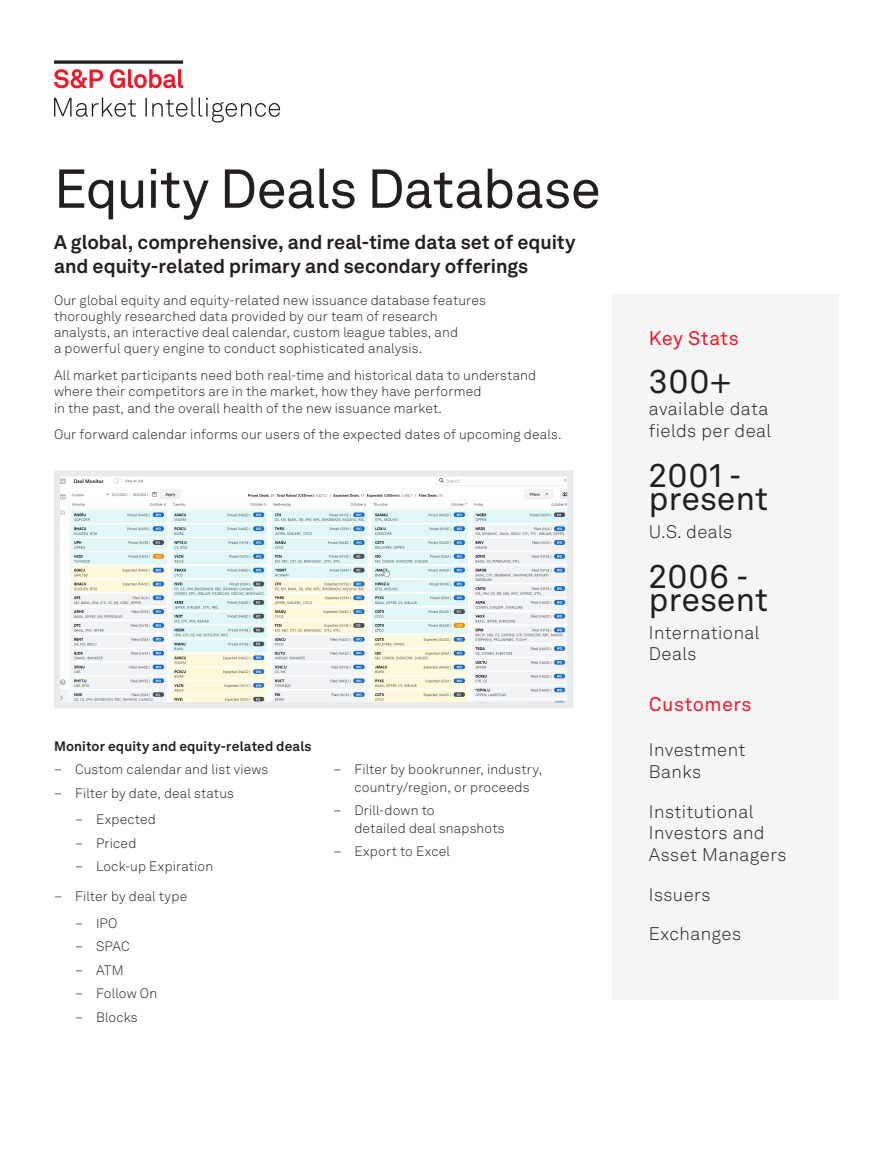
<style>
.page{position:relative;width:893px;height:1170px;background:#fff}
.page>*{position:absolute;margin:0;border:0;box-sizing:border-box;transform-origin:0 0}
.Heading_1_-_Level_2{font:54px "Akkurat LL";letter-spacing:-.02em;color:#231f20}
.Numbers_1_-_Level_1{font:33px "Akkurat LL";color:#231f20}
.Subheading_Level_1{font:700 19.5px/23.4px "Akkurat LL";color:#231f20}
.Sidebar_Heads_-_Leve{font:19.5px "Akkurat LL";letter-spacing:.025em;color:#ee1b2d}
.Sidebar_List_-_Level{font:300 18px/21.6px "Akkurat LL";letter-spacing:.025em;color:#231f20}
.Sidebar_Heads_-_Leve-2{font:300 18px/21.6px "Akkurat LL";letter-spacing:.025em;color:#231f20}
.Body_copy_1_-_9_Auto{font:300 13.5px/16.2px "Akkurat LL";letter-spacing:.01em;color:#231f20}
.Subheading_Level_3{font:700 13.5px "Akkurat LL";letter-spacing:.01em;color:#231f20}
</style>
<div class="page">
<div style="left:613px;top:294px;width:226px;height:706px;background:#f5f5f6"></div>
<svg style="left:54px;top:97px;width:226px;height:25px"></svg>
<svg style="left:54px;top:60px;width:129px;height:29px"></svg>
<img style="left:61px;top:477px;width:505px;height:224px">
<div style="left:54px;top:470px;width:519px;height:238px;border:6px solid #e9eaeb"></div>
<p class="Heading_1_-_Level_2" style="left:54px;top:149px;width:549px">Equity Deals Database</p>
<p class="Subheading_Level_1" style="left:54px;top:229px;width:523px">A global, comprehensive, and real-time data set of equity and equity-related primary and secondary offerings</p>
<p class="Body_copy_1_-_9_Auto" style="left:54px;top:291px;width:433px">Our global equity and equity-related new issuance database features thoroughly researched data provided by our team of research analysts, an interactive deal calendar, custom league tables, and<br>a powerful query engine to conduct sophisticated analysis.</p>
<p class="Body_copy_1_-_9_Auto" style="left:54px;top:367px;width:484px">All market participants need both real-time and historical data to understand where their competitors are in the market, how they have performed<br>in the past, and the overall health of the new issuance market.</p>
<p class="Body_copy_1_-_9_Auto" style="left:54px;top:426px;width:509px">Our forward calendar informs our users of the expected dates of upcoming deals.</p>
<p class="Subheading_Level_3" style="left:54px;top:735px;width:259px">Monitor equity and equity-related deals</p>
<p class="Body_copy_1_-_9_Auto" style="left:54px;top:761px;width:216px">– Custom calendar and list views</p>
<p class="Body_copy_1_-_9_Auto" style="left:54px;top:784px;width:181px">– Filter by date, deal status</p>
<p class="Body_copy_1_-_9_Auto" style="left:75px;top:811px;width:82px">– Expected</p>
<p class="Body_copy_1_-_9_Auto" style="left:75px;top:834px;width:63px">– Priced</p>
<p class="Body_copy_1_-_9_Auto" style="left:75px;top:858px;width:140px">– Lock-up Expiration</p>
<p class="Body_copy_1_-_9_Auto" style="left:54px;top:887px;width:135px">– Filter by deal type</p>
<p class="Body_copy_1_-_9_Auto" style="left:75px;top:914px;width:44px">– IPO</p>
<p class="Body_copy_1_-_9_Auto" style="left:75px;top:937px;width:56px">– SPAC</p>
<p class="Body_copy_1_-_9_Auto" style="left:75px;top:961px;width:50px">– ATM</p>
<p class="Body_copy_1_-_9_Auto" style="left:75px;top:984px;width:84px">– Follow On</p>
<p class="Body_copy_1_-_9_Auto" style="left:75px;top:1008px;width:64px">– Blocks</p>
<p class="Body_copy_1_-_9_Auto" style="left:354px;top:760px;width:189px;line-height:17.5px;text-indent:-21px">– Filter by bookrunner, industry, country/region, or proceeds</p>
<p class="Body_copy_1_-_9_Auto" style="left:354px;top:801px;width:152px;line-height:17.5px;text-indent:-21px">– Drill-down to<br>detailed deal snapshots</p>
<p class="Body_copy_1_-_9_Auto" style="left:333px;top:843px;width:118px">– Export to Excel</p>
<p class="Sidebar_Heads_-_Leve" style="left:649px;top:324px;width:91px">Key Stats</p>
<p class="Numbers_1_-_Level_1" style="left:649px;top:356px;width:83px">300+</p>
<p class="Sidebar_List_-_Level" style="left:649px;top:398px;width:124px">available data fields per deal</p>
<p class="Numbers_1_-_Level_1" style="left:649px;top:451px;width:94px">2001 -</p>
<p class="Numbers_1_-_Level_1" style="left:649px;top:473px;width:121px">present</p>
<p class="Sidebar_List_-_Level" style="left:649px;top:520px;width:85px">U.S. deals</p>
<p class="Numbers_1_-_Level_1" style="left:649px;top:552px;width:101px">2006 -</p>
<p class="Numbers_1_-_Level_1" style="left:649px;top:574px;width:121px">present</p>
<p class="Sidebar_List_-_Level" style="left:649px;top:621px;width:112px">International<br>Deals</p>
<p class="Sidebar_Heads_-_Leve" style="left:649px;top:689px;width:104px">Customers</p>
<p class="Sidebar_Heads_-_Leve-2" style="left:649px;top:738px;width:98px">Investment<br>Banks</p>
<p class="Sidebar_List_-_Level" style="left:649px;top:800px;width:139px">Institutional<br>Investors and<br>Asset Managers</p>
<p class="Sidebar_List_-_Level" style="left:649px;top:882px;width:63px">Issuers</p>
<p class="Sidebar_List_-_Level" style="left:649px;top:922px;width:94px">Exchanges</p>
</div>
